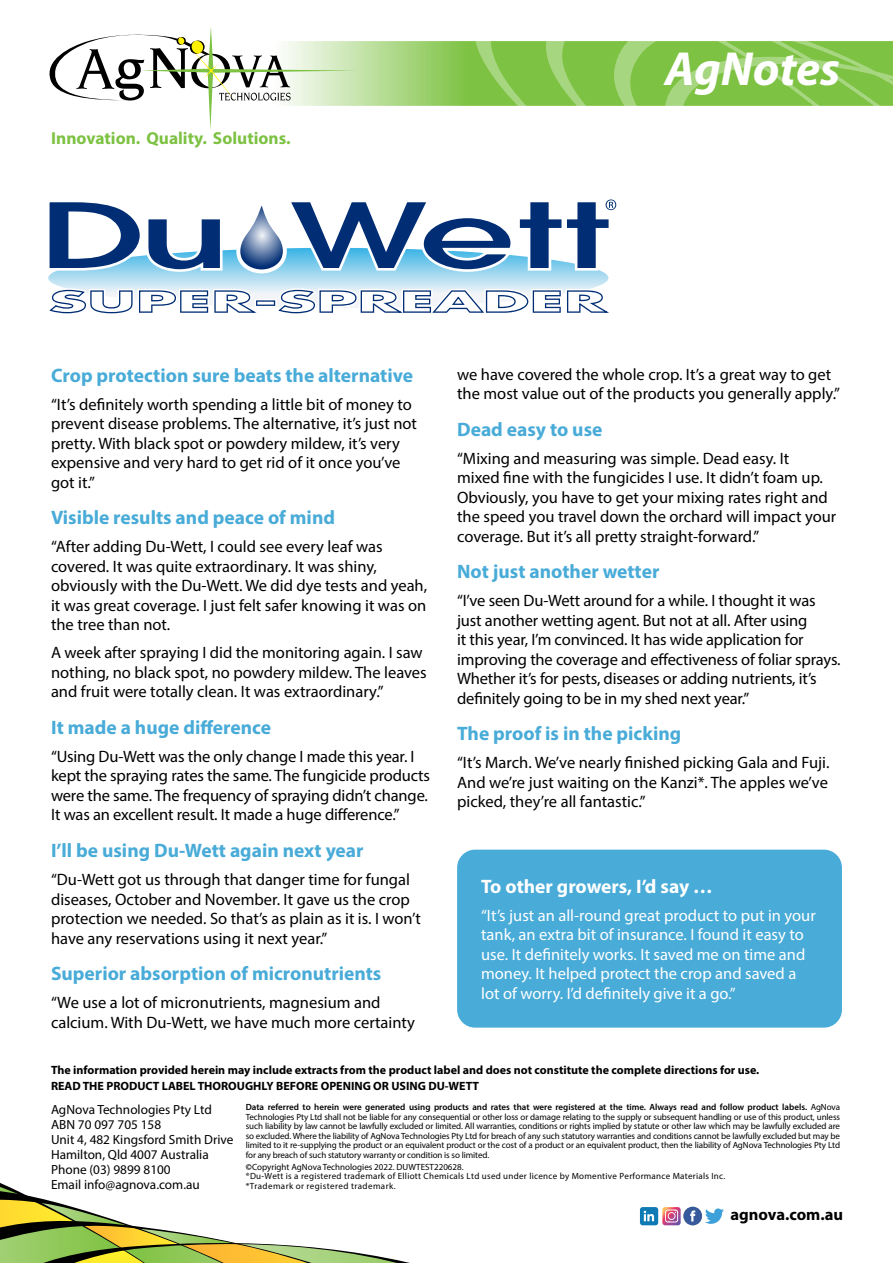
<style>
.page{position:relative;width:893px;height:1263px;background:#fff}
.page>*{position:absolute;margin:0;border:0;box-sizing:border-box;transform-origin:0 0}
.t1{font:italic 700 48px "Myriad Pro";color:#fff}
.t2{font:700 19.5px "Myriad Pro";color:#48abd8}
.t3{font:700 19.5px "Myriad Pro";color:#fff}
.t4{font:700 17.4px "Myriad Pro";color:#7dc242}
.t5{font:16.5px/19.5px "Myriad Pro";color:#000}
.t6{font:16.5px/19.5px "Myriad Pro";color:#fff}
.t7{font:700 16.5px "Myriad Pro";color:#000}
.t8{font:13.35px/15px "Myriad Pro";color:#000}
.t9{font:700 12px/15.8px "Myriad Pro";color:#000}
.t10{font:9px/9.6px "Myriad Pro";letter-spacing:.03em;color:#000;text-align:justify}
.s1{font-weight:600}
.s2{font-weight:700}
</style>
<div class="page">
<svg style="left:0;top:1183px;width:410px;height:80px"></svg>
<svg style="left:49px;top:27px;width:844px;height:103px"></svg>
<div style="left:457px;top:850px;width:385px;height:177px;background:#48abd8;border-radius:18px"></div>
<div style="left:683px;top:1207px;width:19px;height:18px;background:#375a9d;border-radius:50%"></div>
<svg style="left:690px;top:1210px;width:5px;height:11px"></svg>
<svg style="left:705px;top:1208px;width:19px;height:16px"></svg>
<div style="left:640px;top:1207px;width:18px;height:18px;background:#0f7ab3;border-radius:3px"></div>
<svg style="left:644px;top:1211px;width:10px;height:10px"></svg>
<svg style="left:662px;top:1207px;width:19px;height:18px"></svg>
<svg style="left:48px;top:199px;width:569px;height:115px"></svg>
<p class="t4" style="left:51px;top:127px;width:241px">Innovation. Quality. Solutions.</p>
<h1 class="t1" style="left:665px;top:38px;width:177px">AgNotes</h1>
<p class="t2" style="left:51px;top:363px;width:364px">Crop protection sure beats the alternative</p>
<p class="t5" style="left:51px;top:394px;width:368px">“It’s definitely worth spending a little bit of money to prevent disease problems. The alternative, it’s just not pretty. With black spot or powdery mildew, it’s very expensive and very hard to get rid of it once you’ve got it.”</p>
<p class="t2" style="left:51px;top:505px;width:285px">Visible results and peace of mind</p>
<p class="t5" style="left:51px;top:537px;width:378px">“After adding Du-Wett, I could see every leaf was covered. It was quite extraordinary. It was shiny, obviously with the Du-Wett. We did dye tests and yeah, it was great coverage. I just felt safer knowing it was on the tree than not.</p>
<p class="t5" style="left:51px;top:643px;width:377px">A week after spraying I did the monitoring again. I saw nothing, no black spot, no powdery mildew. The leaves and fruit were totally clean. It was extraordinary.”</p>
<p class="t2" style="left:51px;top:715px;width:221px">It made a huge difference</p>
<p class="t5" style="left:51px;top:746px;width:381px">“Using Du-Wett was the only change I made this year. I kept the spraying rates the same. The fungicide products were the same. The frequency of spraying didn’t change.<br>It was an excellent result. It made a huge difference.”</p>
<p class="t2" style="left:51px;top:838px;width:314px">I’ll be using Du-Wett again next year</p>
<p class="t5" style="left:51px;top:869px;width:371px">“Du-Wett got us through that danger time for fungal diseases, October and November. It gave us the crop protection we needed. So that’s as plain as it is. I won’t have any reservations using it next year.”</p>
<p class="t2" style="left:51px;top:961px;width:332px">Superior absorption of micronutrients</p>
<p class="t5" style="left:51px;top:992px;width:365px">“We use a lot of micronutrients, magnesium and calcium. With Du-Wett, we have much more certainty</p>
<p class="t5" style="left:457px;top:364px;width:384px">we have covered the whole crop. It’s a great way to get the most value out of the products you generally apply.”</p>
<p class="t2" style="left:457px;top:416px;width:147px">Dead easy to use</p>
<p class="t5" style="left:457px;top:448px;width:381px">“Mixing and measuring was simple. Dead easy. It<br>mixed fine with the fungicides I use. It didn’t foam up.<br>Obviously, you have to get your mixing rates right and the speed you travel down the orchard will impact your coverage. But it’s all pretty straight-forward.”</p>
<p class="t2" style="left:457px;top:559px;width:204px">Not just another wetter</p>
<p class="t5" style="left:457px;top:591px;width:385px">“I’ve seen Du-Wett around for a while. I thought it was just another wetting agent. But not at all. After using<br>it this year, I’m convinced. It has wide application for improving the coverage and effectiveness of foliar sprays.<br>Whether it’s for pests, diseases or adding nutrients, it’s definitely going to be in my shed next year.”</p>
<p class="t2" style="left:457px;top:721px;width:226px">The proof is in the picking</p>
<p class="t5" style="left:457px;top:753px;width:374px;text-align:justify">“It’s March. We’ve nearly finished picking Gala and Fuji.<br>And we’re just waiting on the Kanzi*. The apples we’ve picked, they’re all fantastic.”</p>
<p class="t3" style="left:481px;top:874px;width:233px">To other growers, I’d say …</p>
<p class="t6" style="left:481px;top:905px;width:336px">“It’s just an all-round great product to put in your tank, an extra bit of insurance. I found it easy to use. It definitely works. It saved me on time and money. It helped protect the crop and saved a lot of worry. I’d definitely give it a go.”</p>
<p class="t9" style="left:51px;top:1062px;width:710px">The information provided herein may include extracts from the product label and does not constitute the complete directions for use.<br>READ THE PRODUCT LABEL THOROUGHLY BEFORE OPENING OR USING DU-WETT</p>
<p class="t8" style="left:51px;top:1101px;width:184px">AgNova Technologies Pty Ltd<br>ABN 70 097 705 158<br>Unit 4, 482 Kingsford Smith Drive<br>Hamilton, Qld 4007 Australia<br>Phone (03) 9899 8100<br>Email info@agnova.com.au</p>
<p class="t10" style="left:246px;top:1102px;width:596px"><span class="s1">Data referred to herein were generated using products and rates that were registered at the time. Always read and follow product labels.</span> AgNova Technologies Pty Ltd shall not be liable for any consequential or other loss or damage relating to the supply or subsequent handling or use of this product, unless such liability by law cannot be lawfully excluded or limited. All warranties, conditions or rights implied by statute or other law which may be lawfully excluded are so excluded. Where the liability of AgNova Technologies Pty Ltd for breach of any such statutory warranties and conditions cannot be lawfully excluded but may be limited to it re-supplying the product or an equivalent product or the cost of a product or an equivalent product, then the liability of AgNova Technologies Pty Ltd for any breach of such statutory warranty or condition is so limited.</p>
<p class="t10" style="left:246px;top:1162px;width:481px;text-align:left"><span class="s2">©</span>Copyright AgNova Technologies 2022. DUWTEST220628.<br>®Du-Wett is a registered trademark of Elliott Chemicals Ltd used under licence by Momentive Performance Materials Inc. *Trademark or registered trademark.</p>
<p class="t7" style="left:730px;top:1204px;width:114px">agnova.com.au</p>
</div>
